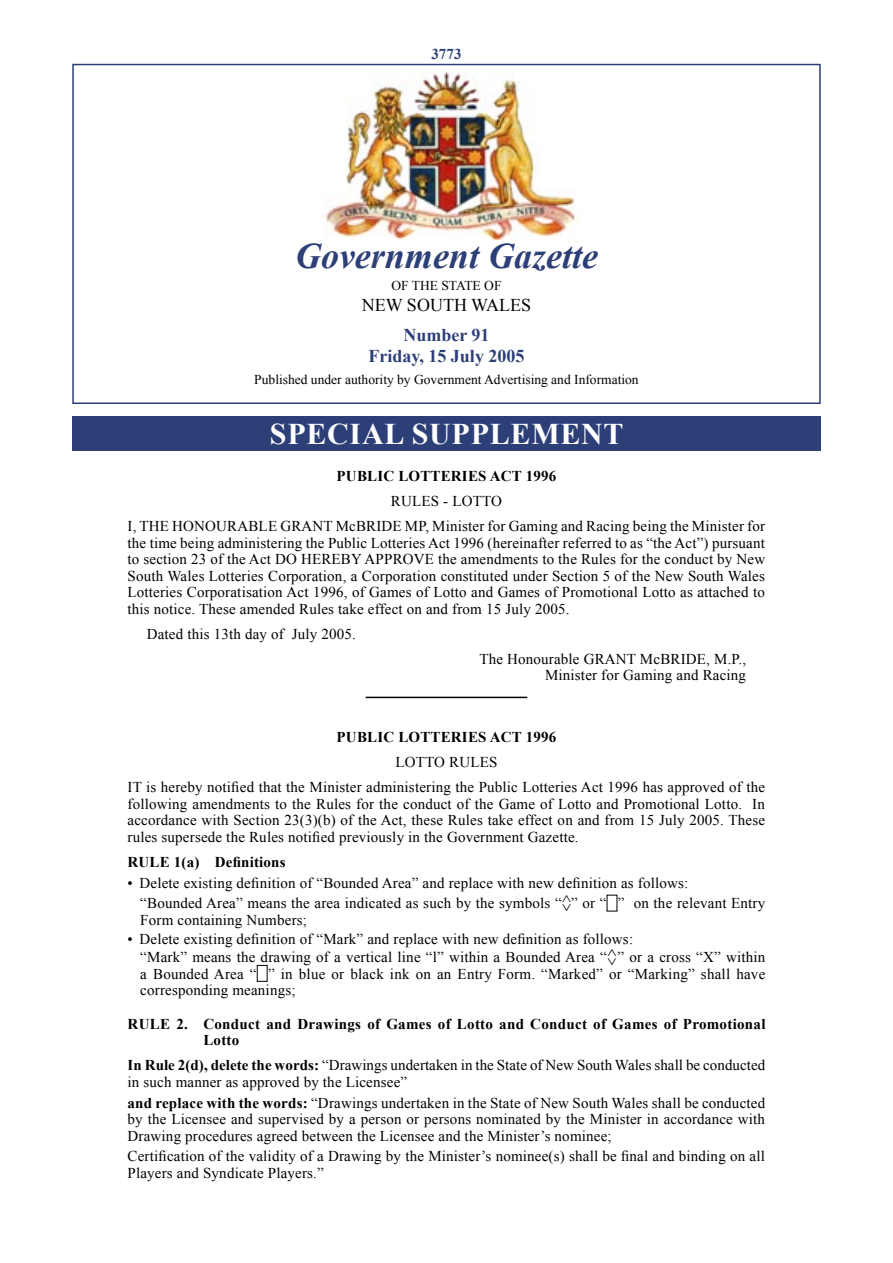
<style>
.page{position:relative;width:893px;height:1263px;background:#fff}
.page>*{position:absolute;margin:0;border:0;box-sizing:border-box;transform-origin:0 0}
.t1{font:italic 700 36px "Times New Roman";color:#2c3f77}
.t2{font:700 30px "Times New Roman";letter-spacing:.025em;color:#fff}
.t3{font:700 18px "Times New Roman";color:#2c3f77}
.t4{font:18px "Times New Roman";color:#000}
.BT_full{font:15px/16.5px "Times New Roman";letter-spacing:.01em;color:#000;text-align:justify}
.BT_full-2{font:700 15px/16.5px "Times New Roman";letter-spacing:.02em;color:#000}
.Sign{font:15px/16.5px "Times New Roman";letter-spacing:.01em;color:#000;text-align:right}
.Head_Bold{font:700 15px "Times New Roman";letter-spacing:.01em;color:#000}
.Body_Text{font:15px "Times New Roman";letter-spacing:.01em;color:#000}
.Head_Roman{font:15px "Times New Roman";letter-spacing:.01em;color:#000}
.t5{font:700 15px "Times New Roman";color:#2c3f77}
.t6{font:13.5px "Times New Roman";color:#000}
.s1{font-weight:700}
</style>
<div class="page">
<div style="left:72px;top:64px;width:749px;height:340px;border:2px solid #2c3f77"></div>
<div style="left:72px;top:417px;width:749px;height:34px;background:#2c3f77"></div>
<img style="left:324px;top:70px;width:254px;height:170px">
<hr style="left:366px;top:697px;width:161px;height:1px;background:#000">
<div style="left:257px;top:965px;width:11px;height:17px;border:1px solid #000"></div>
<p class="t5" style="left:431px;top:44px;width:31px">3773</p>
<p class="t1" style="left:295px;top:231px;width:304px">Government Gazette</p>
<p class="t6" style="left:391px;top:276px;width:112px">OF THE STATE OF</p>
<p class="t4" style="left:362px;top:293px;width:171px">NEW SOUTH WALES</p>
<p class="t3" style="left:403px;top:322px;width:88px">Number 91</p>
<p class="t3" style="left:368px;top:344px;width:158px">Friday, 15 July 2005</p>
<p class="t6" style="left:254px;top:370px;width:386px">Published under authority by Government Advertising and Information</p>
<p class="t2" style="left:270px;top:413px;width:355px">SPECIAL SUPPLEMENT</p>
<p class="Head_Bold" style="left:337px;top:466px;width:221px">PUBLIC LOTTERIES ACT 1996</p>
<p class="Head_Roman" style="left:391px;top:491px;width:113px">RULES - LOTTO</p>
<p class="BT_full" style="left:128px;top:518px;width:639px">I, THE HONOURABLE GRANT McBRIDE MP, Minister for Gaming and Racing being the Minister for the time being administering the Public Lotteries Act 1996 (hereinafter referred to as “the Act”) pursuant to section 23 of the Act DO HEREBY APPROVE the amendments to the Rules for the conduct by New South Wales Lotteries Corporation, a Corporation constituted under Section 5 of the New South Wales Lotteries Corporatisation Act 1996, of Games of Lotto and Games of Promotional Lotto as attached to this notice. These amended Rules take effect on and from 15 July 2005.</p>
<p class="Body_Text" style="left:147px;top:623px;width:211px">Dated this 13th day of July 2005.</p>
<p class="Sign" style="left:479px;top:650px;width:268px">The Honourable GRANT McBRIDE, M.P.,<br>Minister for Gaming and Racing</p>
<p class="Head_Bold" style="left:337px;top:727px;width:221px">PUBLIC LOTTERIES ACT 1996</p>
<p class="Head_Roman" style="left:395px;top:752px;width:103px">LOTTO RULES</p>
<p class="BT_full" style="left:128px;top:779px;width:639px">IT is hereby notified that the Minister administering the Public Lotteries Act 1996 has approved of the following amendments to the Rules for the conduct of the Game of Lotto and Promotional Lotto. In accordance with Section 23(3)(b) of the Act, these Rules take effect on and from 15 July 2005. These rules supersede the Rules notified previously in the Government Gazette.</p>
<p class="BT_full-2" style="left:128px;top:853px;width:160px">RULE 1(a) Definitions</p>
<p class="BT_full" style="left:128px;top:874px;width:562px">• Delete existing definition of “Bounded Area” and replace with new definition as follows:</p>
<p class="BT_full" style="left:140px;top:895px;width:468px">“Bounded Area” means the area indicated as such by the symbols “∧” or “</p>
<p class="BT_full" style="left:618px;top:895px;width:149px">” on the relevant Entry</p>
<p class="BT_full" style="left:140px;top:911px;width:168px">Form containing Numbers;</p>
<p class="BT_full" style="left:128px;top:930px;width:507px">• Delete existing definition of “Mark” and replace with new definition as follows:</p>
<p class="BT_full" style="left:140px;top:949px;width:626px">“Mark” means the drawing of a vertical line “l” within a Bounded Area “∧ ” or a cross “X” within</p>
<p class="BT_full" style="left:140px;top:953px;width:626px;line-height:13.5px;text-indent:467px">∨<br>a Bounded Area “ ” in blue or black ink on an Entry Form. “Marked” or “Marking” shall have</p>
<p class="BT_full" style="left:140px;top:982px;width:157px">corresponding meanings;</p>
<p class="BT_full-2" style="left:203px;top:1015px;width:564px;text-indent:-76px">RULE 2. Conduct and Drawings of Games of Lotto and Conduct of Games of Promotional<br>Lotto</p>
<p class="BT_full" style="left:128px;top:1057px;width:639px"><span class="s1">In Rule 2(d), delete the words:</span> “Drawings undertaken in the State of New South Wales shall be conducted in such manner as approved by the Licensee”</p>
<p class="BT_full" style="left:128px;top:1094px;width:639px"><span class="s1">and replace with the words:</span> “Drawings undertaken in the State of New South Wales shall be conducted by the Licensee and supervised by a person or persons nominated by the Minister in accordance with Drawing procedures agreed between the Licensee and the Minister’s nominee;</p>
<p class="BT_full" style="left:128px;top:1148px;width:639px">Certification of the validity of a Drawing by the Minister’s nominee(s) shall be final and binding on all<br>Players and Syndicate Players.”</p>
</div>
